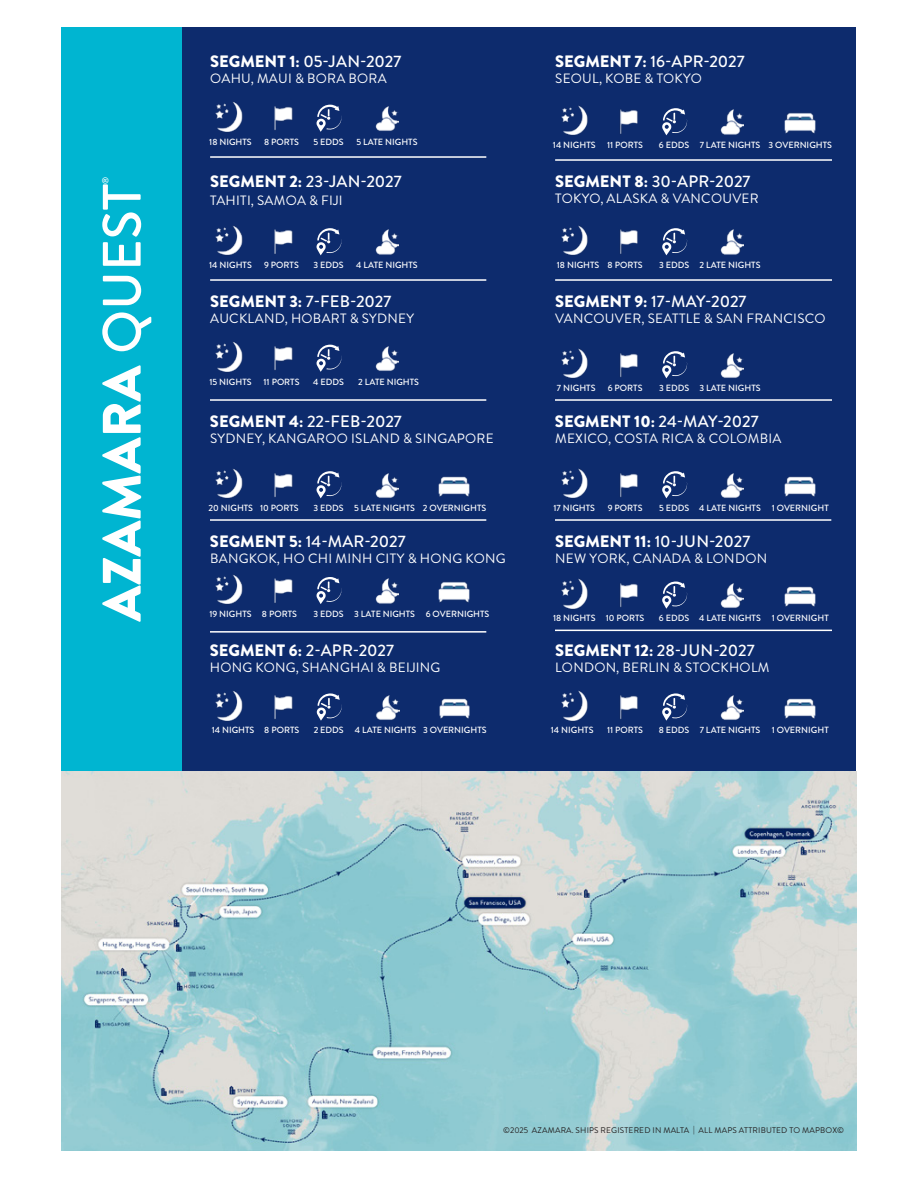
<style>
.page{position:relative;width:918px;height:1188px;background:#fff}
.page>*{position:absolute;margin:0;border:0;box-sizing:border-box;transform-origin:0 0}
.t1{font:900 54px "Brandon Grotesque";color:#fff}
.t2{font:500 16.5px "Brandon Grotesque";color:#fff}
.t3{font:13.5px "Brandon Grotesque";letter-spacing:.02em;color:#fff}
.t4{font:500 9px "Brandon Grotesque";color:#fff}
.t5{font:500 8.7px "Brandon Grotesque";color:#fff}
.t6{font:8.25px "Brandon Grotesque";letter-spacing:.02em;color:#231f20}
.s1{font-weight:500}
.s2{font-weight:900}
</style>
<div class="page">
<div style="left:62px;top:27px;width:794px;height:744px;background:#0d2b6d"></div>
<div style="left:62px;top:27px;width:120px;height:744px;background:#00b5d1"></div>
<hr style="left:210px;top:156px;width:276px;height:2px;background:#fff">
<hr style="left:210px;top:279px;width:276px;height:2px;background:#fff">
<hr style="left:210px;top:399px;width:276px;height:2px;background:#fff">
<hr style="left:210px;top:519px;width:276px;height:2px;background:#fff">
<hr style="left:555px;top:519px;width:276px;height:2px;background:#fff">
<hr style="left:210px;top:631px;width:276px;height:2px;background:#fff">
<hr style="left:555px;top:159px;width:277px;height:2px;background:#fff">
<hr style="left:555px;top:279px;width:277px;height:2px;background:#fff">
<hr style="left:555px;top:399px;width:277px;height:2px;background:#fff">
<hr style="left:555px;top:630px;width:277px;height:1px;background:#fff">
<img style="left:215px;top:102px;width:28px;height:30px">
<img style="left:274px;top:106px;width:19px;height:24px">
<svg style="left:316px;top:105px;width:25px;height:27px"></svg>
<img style="left:375px;top:106px;width:23px;height:25px">
<img style="left:215px;top:226px;width:28px;height:29px">
<img style="left:274px;top:229px;width:19px;height:25px">
<svg style="left:316px;top:228px;width:25px;height:27px"></svg>
<img style="left:375px;top:229px;width:23px;height:26px">
<img style="left:215px;top:342px;width:28px;height:30px">
<img style="left:274px;top:346px;width:19px;height:24px">
<svg style="left:316px;top:345px;width:25px;height:27px"></svg>
<img style="left:375px;top:346px;width:23px;height:25px">
<img style="left:215px;top:469px;width:28px;height:29px">
<img style="left:274px;top:473px;width:19px;height:24px">
<svg style="left:316px;top:471px;width:25px;height:27px"></svg>
<img style="left:375px;top:473px;width:23px;height:25px">
<img style="left:438px;top:476px;width:32px;height:21px">
<img style="left:215px;top:575px;width:28px;height:29px">
<img style="left:274px;top:578px;width:19px;height:25px">
<svg style="left:316px;top:577px;width:25px;height:27px"></svg>
<img style="left:375px;top:578px;width:23px;height:26px">
<img style="left:438px;top:582px;width:32px;height:21px">
<img style="left:215px;top:691px;width:28px;height:30px">
<img style="left:274px;top:695px;width:19px;height:24px">
<svg style="left:317px;top:694px;width:25px;height:27px"></svg>
<img style="left:375px;top:695px;width:24px;height:25px">
<img style="left:439px;top:698px;width:31px;height:21px">
<img style="left:561px;top:105px;width:27px;height:30px">
<img style="left:620px;top:109px;width:18px;height:25px">
<svg style="left:662px;top:108px;width:25px;height:27px"></svg>
<img style="left:720px;top:109px;width:23px;height:26px">
<img style="left:784px;top:113px;width:32px;height:21px">
<img style="left:561px;top:468px;width:27px;height:30px">
<img style="left:620px;top:473px;width:18px;height:25px">
<svg style="left:662px;top:471px;width:25px;height:27px"></svg>
<img style="left:720px;top:473px;width:23px;height:25px">
<img style="left:784px;top:476px;width:32px;height:21px">
<img style="left:561px;top:225px;width:27px;height:30px">
<img style="left:620px;top:229px;width:18px;height:25px">
<svg style="left:662px;top:228px;width:25px;height:27px"></svg>
<img style="left:720px;top:229px;width:23px;height:26px">
<img style="left:561px;top:348px;width:27px;height:30px">
<img style="left:620px;top:353px;width:18px;height:25px">
<svg style="left:662px;top:351px;width:25px;height:27px"></svg>
<img style="left:720px;top:353px;width:23px;height:25px">
<img style="left:561px;top:578px;width:27px;height:31px">
<img style="left:620px;top:583px;width:18px;height:25px">
<svg style="left:662px;top:582px;width:25px;height:27px"></svg>
<img style="left:720px;top:583px;width:23px;height:25px">
<img style="left:784px;top:586px;width:32px;height:21px">
<img style="left:561px;top:690px;width:27px;height:31px">
<img style="left:620px;top:695px;width:18px;height:25px">
<svg style="left:662px;top:694px;width:25px;height:27px"></svg>
<img style="left:720px;top:695px;width:23px;height:25px">
<img style="left:784px;top:698px;width:32px;height:21px">
<img style="left:62px;top:771px;width:794px;height:379px">
<p class="t5" style="left:100px;top:184px;width:9px;rotate:-90deg">®</p>
<p class="t1" style="left:84px;top:622px;width:439px;rotate:-90deg">AZAMARA <span class="s1">QUEST</span></p>
<p class="t2" style="left:210px;top:50px;width:193px"><span class="s2">SEGMENT 1:</span> 05-JAN-2027</p>
<p class="t3" style="left:210px;top:69px;width:178px">OAHU, MAUI &amp; BORA BORA</p>
<p class="t2" style="left:555px;top:50px;width:191px"><span class="s2">SEGMENT 7:</span> 16-APR-2027</p>
<p class="t3" style="left:555px;top:69px;width:148px">SEOUL, KOBE &amp; TOKYO</p>
<p class="t4" style="left:209px;top:135px;width:44px">18 NIGHTS</p>
<p class="t4" style="left:264px;top:135px;width:37px">8 PORTS</p>
<p class="t4" style="left:313px;top:135px;width:32px">5 EDDS</p>
<p class="t4" style="left:356px;top:135px;width:63px">5 LATE NIGHTS</p>
<p class="t4" style="left:553px;top:139px;width:44px">14 NIGHTS</p>
<p class="t4" style="left:607px;top:139px;width:38px">11 PORTS</p>
<p class="t4" style="left:659px;top:139px;width:32px">6 EDDS</p>
<p class="t4" style="left:700px;top:139px;width:62px">7 LATE NIGHTS</p>
<p class="t4" style="left:768px;top:139px;width:65px">3 OVERNIGHTS</p>
<p class="t2" style="left:210px;top:170px;width:193px"><span class="s2">SEGMENT 2:</span> 23-JAN-2027</p>
<p class="t3" style="left:210px;top:191px;width:134px">TAHITI, SAMOA &amp; FIJI</p>
<p class="t2" style="left:555px;top:170px;width:197px"><span class="s2">SEGMENT 8:</span> 30-APR-2027</p>
<p class="t3" style="left:555px;top:189px;width:205px">TOKYO, ALASKA &amp; VANCOUVER</p>
<p class="t4" style="left:209px;top:259px;width:44px">14 NIGHTS</p>
<p class="t4" style="left:264px;top:259px;width:36px">9 PORTS</p>
<p class="t4" style="left:313px;top:259px;width:32px">3 EDDS</p>
<p class="t4" style="left:356px;top:259px;width:63px">4 LATE NIGHTS</p>
<p class="t4" style="left:557px;top:259px;width:44px">18 NIGHTS</p>
<p class="t4" style="left:608px;top:259px;width:37px">8 PORTS</p>
<p class="t4" style="left:659px;top:259px;width:32px">3 EDDS</p>
<p class="t4" style="left:699px;top:259px;width:63px">2 LATE NIGHTS</p>
<p class="t2" style="left:210px;top:290px;width:183px"><span class="s2">SEGMENT 3:</span> 7-FEB-2027</p>
<p class="t3" style="left:210px;top:309px;width:205px">AUCKLAND, HOBART &amp; SYDNEY</p>
<p class="t2" style="left:555px;top:290px;width:193px"><span class="s2">SEGMENT 9:</span> 17-MAY-2027</p>
<p class="t3" style="left:555px;top:309px;width:272px">VANCOUVER, SEATTLE &amp; SAN FRANCISCO</p>
<p class="t4" style="left:209px;top:375px;width:44px">15 NIGHTS</p>
<p class="t4" style="left:264px;top:375px;width:38px">11 PORTS</p>
<p class="t4" style="left:313px;top:375px;width:32px">4 EDDS</p>
<p class="t4" style="left:358px;top:375px;width:63px">2 LATE NIGHTS</p>
<p class="t4" style="left:557px;top:382px;width:40px">7 NIGHTS</p>
<p class="t4" style="left:608px;top:382px;width:36px">6 PORTS</p>
<p class="t4" style="left:659px;top:382px;width:32px">3 EDDS</p>
<p class="t4" style="left:699px;top:382px;width:63px">3 LATE NIGHTS</p>
<p class="t2" style="left:210px;top:410px;width:193px"><span class="s2">SEGMENT 4:</span> 22-FEB-2027</p>
<p class="t3" style="left:210px;top:429px;width:285px">SYDNEY, KANGAROO ISLAND &amp; SINGAPORE</p>
<p class="t2" style="left:555px;top:410px;width:205px"><span class="s2">SEGMENT 10:</span> 24-MAY-2027</p>
<p class="t3" style="left:555px;top:429px;width:228px">MEXICO, COSTA RICA &amp; COLOMBIA</p>
<p class="t4" style="left:209px;top:502px;width:46px">20 NIGHTS</p>
<p class="t4" style="left:260px;top:501px;width:40px">10 PORTS</p>
<p class="t4" style="left:313px;top:502px;width:32px">3 EDDS</p>
<p class="t4" style="left:354px;top:502px;width:62px">5 LATE NIGHTS</p>
<p class="t4" style="left:423px;top:502px;width:65px">2 OVERNIGHTS</p>
<p class="t4" style="left:553px;top:502px;width:43px">17 NIGHTS</p>
<p class="t4" style="left:608px;top:502px;width:36px">9 PORTS</p>
<p class="t4" style="left:659px;top:502px;width:32px">5 EDDS</p>
<p class="t4" style="left:699px;top:502px;width:63px">4 LATE NIGHTS</p>
<p class="t4" style="left:772px;top:502px;width:59px">1 OVERNIGHT</p>
<p class="t2" style="left:210px;top:530px;width:197px"><span class="s2">SEGMENT 5:</span> 14-MAR-2027</p>
<p class="t3" style="left:210px;top:549px;width:297px">BANGKOK, HO CHI MINH CITY &amp; HONG KONG</p>
<p class="t2" style="left:555px;top:530px;width:197px"><span class="s2">SEGMENT 11:</span> 10-JUN-2027</p>
<p class="t3" style="left:555px;top:549px;width:213px">NEW YORK, CANADA &amp; LONDON</p>
<p class="t4" style="left:209px;top:608px;width:44px">19 NIGHTS</p>
<p class="t4" style="left:262px;top:607px;width:37px">8 PORTS</p>
<p class="t4" style="left:313px;top:608px;width:32px">3 EDDS</p>
<p class="t4" style="left:354px;top:608px;width:62px">3 LATE NIGHTS</p>
<p class="t4" style="left:426px;top:608px;width:65px">6 OVERNIGHTS</p>
<p class="t4" style="left:553px;top:612px;width:44px">18 NIGHTS</p>
<p class="t4" style="left:606px;top:612px;width:40px">10 PORTS</p>
<p class="t4" style="left:659px;top:612px;width:32px">6 EDDS</p>
<p class="t4" style="left:699px;top:612px;width:63px">4 LATE NIGHTS</p>
<p class="t4" style="left:772px;top:612px;width:59px">1 OVERNIGHT</p>
<p class="t2" style="left:210px;top:639px;width:186px"><span class="s2">SEGMENT 6:</span> 2-APR-2027</p>
<p class="t3" style="left:210px;top:658px;width:232px">HONG KONG, SHANGHAI &amp; BEIJING</p>
<p class="t2" style="left:555px;top:639px;width:201px"><span class="s2">SEGMENT 12:</span> 28-JUN-2027</p>
<p class="t3" style="left:555px;top:658px;width:216px">LONDON, BERLIN &amp; STOCKHOLM</p>
<p class="t4" style="left:212px;top:724px;width:44px">14 NIGHTS</p>
<p class="t4" style="left:264px;top:724px;width:37px">8 PORTS</p>
<p class="t4" style="left:314px;top:724px;width:32px">2 EDDS</p>
<p class="t4" style="left:355px;top:724px;width:63px">4 LATE NIGHTS</p>
<p class="t4" style="left:423px;top:724px;width:65px">3 OVERNIGHTS</p>
<p class="t4" style="left:551px;top:724px;width:44px">14 NIGHTS</p>
<p class="t4" style="left:607px;top:724px;width:38px">11 PORTS</p>
<p class="t4" style="left:659px;top:724px;width:32px">8 EDDS</p>
<p class="t4" style="left:700px;top:724px;width:62px">7 LATE NIGHTS</p>
<p class="t4" style="left:772px;top:724px;width:59px">1 OVERNIGHT</p>
<p class="t6" style="left:503px;top:1125px;width:342px">©2025 AZAMARA. SHIPS REGISTERED IN MALTA | ALL MAPS ATTRIBUTED TO MAPBOX©</p>
</div>
